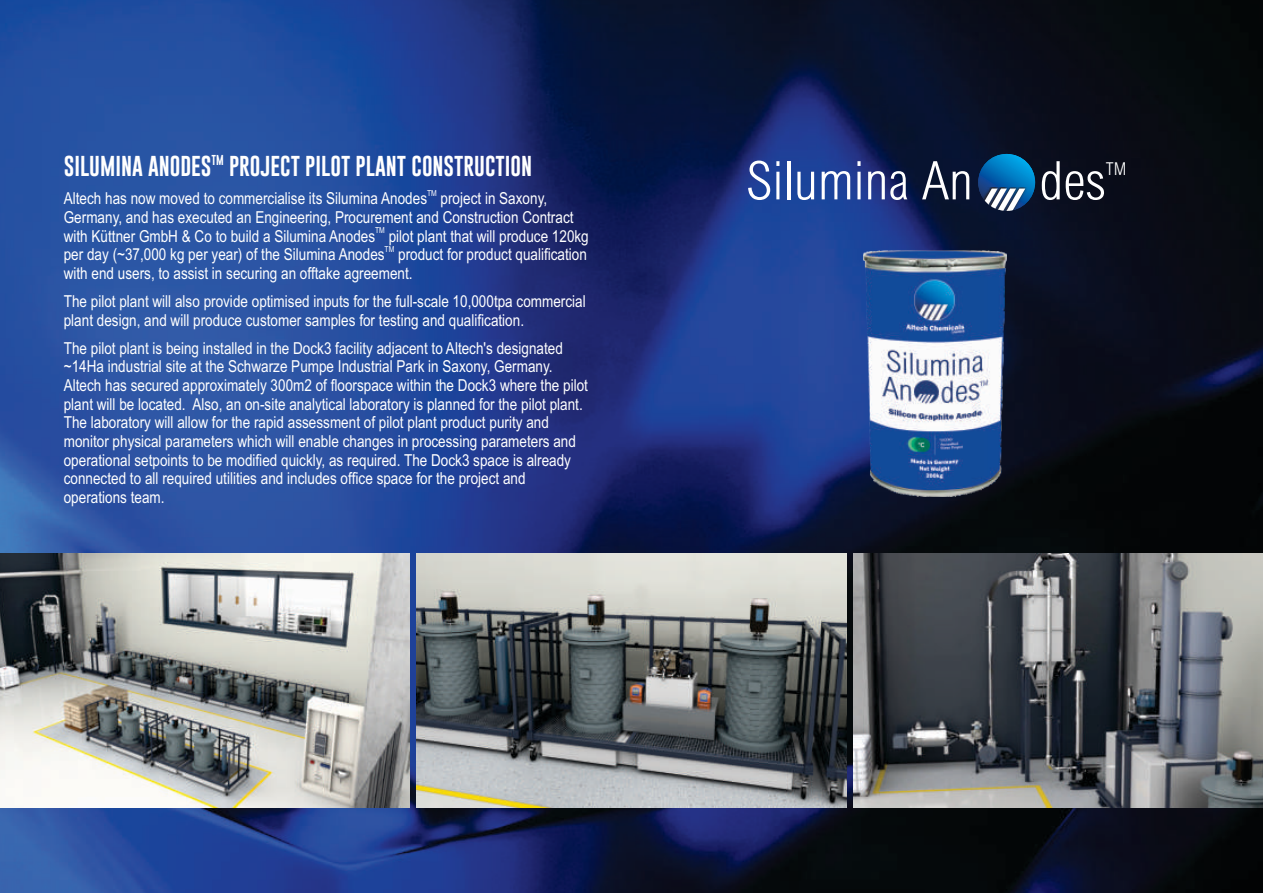
<style>
.page{position:relative;width:1263px;height:893px;background:#fff}
.page>*{position:absolute;margin:0;border:0;box-sizing:border-box;transform-origin:0 0}
.t1{font:300 53.25px "Arial Nova Cond";color:#fff}
.t2{font:21px "Gobold";color:#fff}
.t3{font:300 17.7px "Arial Nova Cond";color:#fff}
.t4{font:16.5px/18.8px "Arial Narrow";color:#fff}
.t5{font:10.5px "Gobold";color:#fff}
.t6{font:8.25px "Arial Narrow";color:#fff}
</style>
<div class="page">
<img style="left:0;top:0;width:1263px;height:893px">
<img style="left:979px;top:192px;width:47px;height:19px">
<svg style="left:978px;top:154px;width:57px;height:57px;background:#0476bc"></svg>
<svg style="left:980px;top:189px;width:45px;height:22px"></svg>
<img style="left:863px;top:251px;width:144px;height:246px">
<img style="left:0;top:553px;width:409px;height:255px">
<img style="left:416px;top:553px;width:431px;height:255px">
<img style="left:854px;top:553px;width:409px;height:255px">
<p class="t2" style="left:64px;top:156px;width:470px">SILUMINA ANODES PROJECT PILOT PLANT CONSTRUCTION</p>
<p class="t6" style="left:427px;top:190px;width:11px">TM</p>
<p class="t4" style="left:64px;top:190px;width:511px">Altech has now moved to commercialise its Silumina Anodes project in Saxony,<br>Germany, and has executed an Engineering, Procurement and Construction Contract</p>
<p class="t6" style="left:375px;top:227px;width:11px">TM</p>
<p class="t4" style="left:64px;top:228px;width:526px">with Küttner GmbH &amp; Co to build a Silumina Anodes pilot plant that will produce 120kg</p>
<p class="t6" style="left:385px;top:246px;width:11px">TM</p>
<p class="t4" style="left:64px;top:247px;width:525px">per day (~37,000 kg per year) of the Silumina Anodes product for product qualification with end users, to assist in securing an offtake agreement.</p>
<p class="t4" style="left:64px;top:293px;width:523px">The pilot plant will also provide optimised inputs for the full-scale 10,000tpa commercial plant design, and will produce customer samples for testing and qualification.</p>
<p class="t4" style="left:64px;top:340px;width:526px">The pilot plant is being installed in the Dock3 facility adjacent to Altech's designated ~14Ha industrial site at the Schwarze Pumpe Industrial Park in Saxony, Germany.<br>Altech has secured approximately 300m2 of floorspace within the Dock3 where the pilot plant will be located. Also, an on-site analytical laboratory is planned for the pilot plant.<br>The laboratory will allow for the rapid assessment of pilot plant product purity and monitor physical parameters which will enable changes in processing parameters and operational setpoints to be modified quickly, as required. The Dock3 space is already connected to all required utilities and includes office space for the project and operations team.</p>
<p class="t5" style="left:211px;top:156px;width:14px">TM</p>
<h1 class="t1" style="left:746px;top:161px;width:361px">Silumina An des</h1>
<p class="t3" style="left:1106px;top:162px;width:22px">TM</p>
</div>
